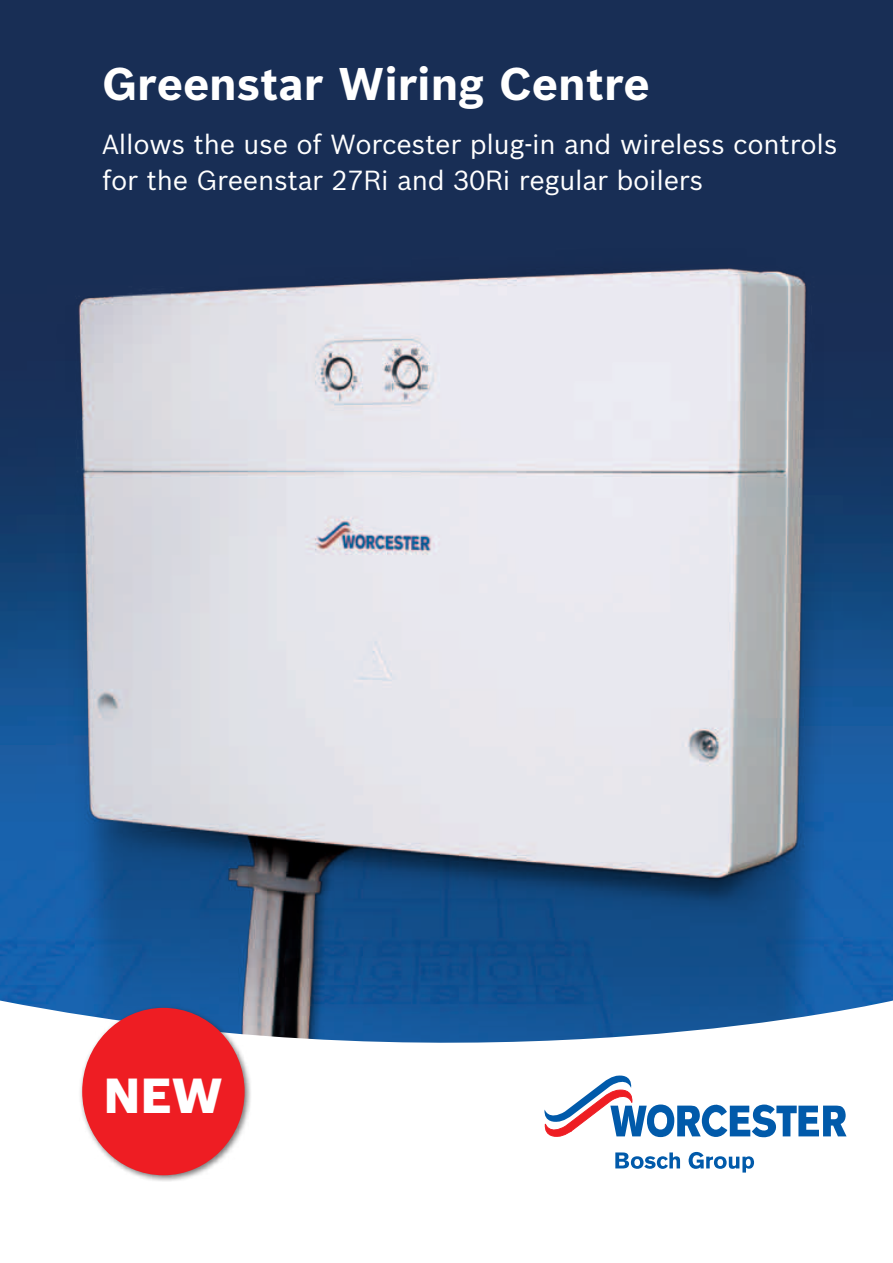
<style>
.page{position:relative;width:893px;height:1263px;background:#fff}
.page>*{position:absolute;margin:0;border:0;box-sizing:border-box;transform-origin:0 0}
.t1{font:900 48.15px "Bosch Sans";color:#fff}
.t2{font:700 44.85px "Bosch Sans";color:#fff}
.t3{font:27px/36px "Bosch Sans";letter-spacing:-.01em;color:#fff}
</style>
<div class="page">
<img style="left:0;top:0;width:893px;height:935px">
<svg style="left:0;top:935px;width:893px;height:238px"></svg>
<div style="left:78px;top:1003px;width:174px;height:179px;background:#231f20;opacity:.6"></div>
<div style="left:82px;top:1008px;width:163px;height:167px;background:#ee1d23;border-radius:50%"></div>
<svg style="left:543px;top:1074px;width:304px;height:64px"></svg>
<svg style="left:615px;top:1152px;width:65px;height:17px"></svg>
<svg style="left:689px;top:1152px;width:65px;height:20px"></svg>
<svg style="left:0;top:957px;width:1px;height:122px"></svg>
<h2 class="t2" style="left:102px;top:56px;width:549px">Greenstar Wiring Centre</h2>
<p class="t3" style="left:102px;top:125px;width:737px">Allows the use of Worcester plug-in and wireless controls for the Greenstar 27Ri and 30Ri regular boilers</p>
<h1 class="t1" style="left:104px;top:1065px;width:121px">NEW</h1>
</div>
